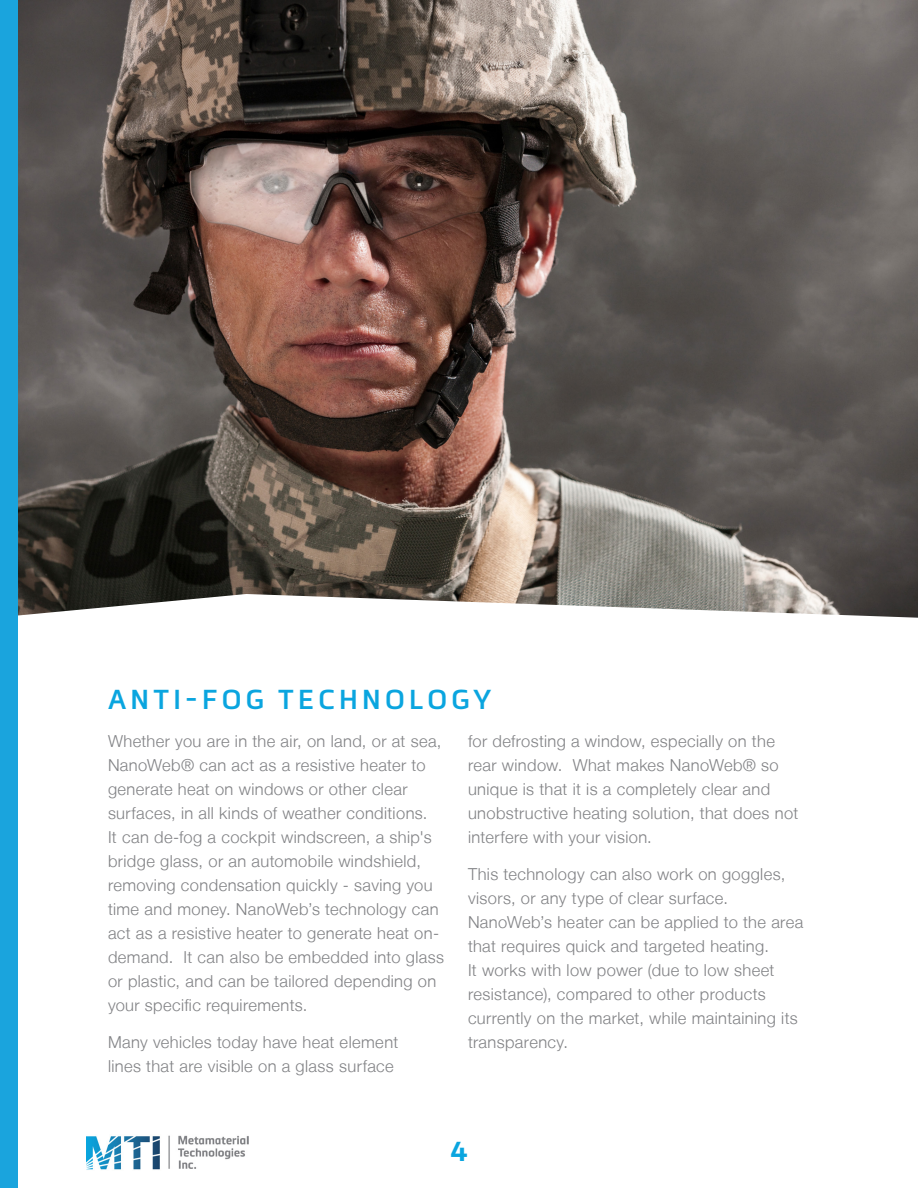
<style>
.page{position:relative;width:918px;height:1188px;background:#fff}
.page>*{position:absolute;margin:0;border:0;box-sizing:border-box;transform-origin:0 0}
.t1{font:600 27px "Metronic Pro";letter-spacing:.16em;color:#0aa5df}
.t2{font:700 27px "Metronic Pro";color:#0aa5df}
.t3{font:300 16.5px/24px "Helvetica Neue LT";letter-spacing:.025em;color:#818285}
</style>
<div class="page">
<img style="left:18px;top:0;width:900px;height:594px">
<img style="left:86px;top:1135px;width:163px;height:35px">
<svg style="left:18px;top:594px;width:900px;height:24px"></svg>
<div style="left:0;top:0;width:18px;height:1188px;background:#1aa4dd"></div>
<p class="t1" style="left:108px;top:683px;width:385px">ANTI-FOG TECHNOLOGY</p>
<p class="t3" style="left:108px;top:729px;width:338px">Whether you are in the air, on land, or at sea, NanoWeb® can act as a resistive heater to generate heat on windows or other clear surfaces, in all kinds of weather conditions.<br>It can de-fog a cockpit windscreen, a ship's bridge glass, or an automobile windshield, removing condensation quickly - saving you time and money. NanoWeb’s technology can act as a resistive heater to generate heat on&shy;demand. It can also be embedded into glass or plastic, and can be tailored depending on your specific requirements.</p>
<p class="t3" style="left:108px;top:1030px;width:292px">Many vehicles today have heat element lines that are visible on a glass surface</p>
<p class="t3" style="left:468px;top:729px;width:332px">for defrosting a window, especially on the rear window. What makes NanoWeb® so unique is that it is a completely clear and unobstructive heating solution, that does not interfere with your vision.</p>
<p class="t3" style="left:468px;top:862px;width:337px">This technology can also work on goggles, visors, or any type of clear surface.<br>NanoWeb’s heater can be applied to the area that requires quick and targeted heating.<br>It works with low power (due to low sheet resistance), compared to other products currently on the market, while maintaining its transparency.</p>
<p class="t2" style="left:450px;top:1135px;width:19px">4</p>
</div>
